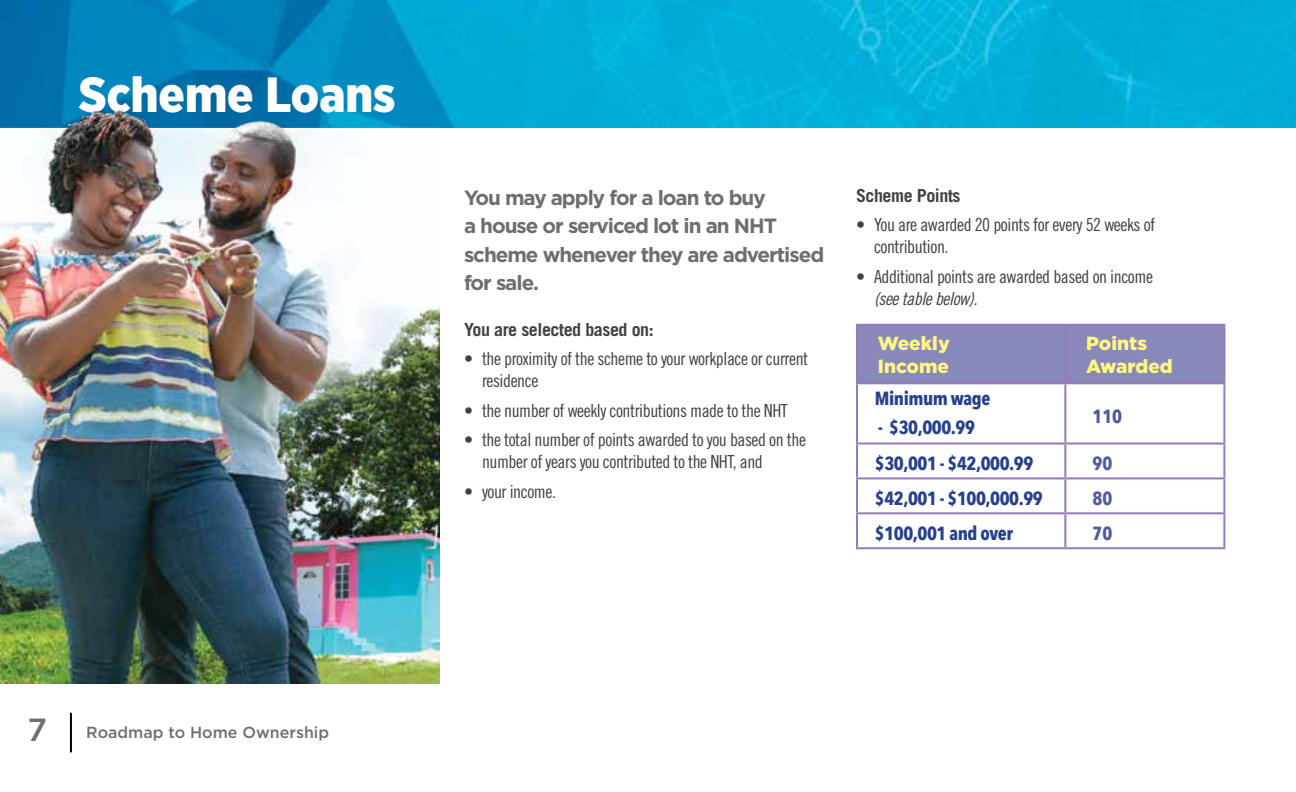
<style>
.page{position:relative;width:1296px;height:792px;background:#fff}
.page>*{position:absolute;margin:0;border:0;box-sizing:border-box;transform-origin:0 0}
.t1{font:900 49.4px "Gotham Narrow";color:#fff}
.t2{font:500 32px "Gotham";color:#6d6e71}
.t3{font:700 20.6px/28.4px "Gotham";letter-spacing:-.05em;color:#6d6e71}
.t4{font:700 19px "Avenir Next Condensed";letter-spacing:-.025em;color:#25408f}
.t5{font:900 19px/22.8px "Gotham";color:#fff685}
.t6{font:700 19px "Avenir Next Condensed";color:#4f5b9e}
.t7{font:18px/22.2px "Trade Gothic LT Std Cn 18";letter-spacing:-.025em;color:#414042}
.t8{font:700 18px "Trade Gothic LT Std";letter-spacing:-.025em;color:#414042}
.t9{font:18px "Trade Gothic LT Std Cn 18 Obl";letter-spacing:-.025em;color:#414042}
.t10{font:500 16px "Gotham";color:#6d6e71}
</style>
<div class="page">
<hr style="left:70px;top:713px;width:2px;height:39px;background:#000">
<img style="left:0;top:0;width:1296px;height:128px">
<div style="left:858px;top:326px;width:365px;height:56px;background:#8889ba"></div>
<hr style="left:1065px;top:324px;width:160px;height:2px;background:#9a78b6">
<hr style="left:1064px;top:326px;width:2px;height:56px;background:#9a78b6">
<hr style="left:1223px;top:326px;width:2px;height:56px;background:#9a78b6">
<hr style="left:1065px;top:382px;width:160px;height:2px;background:#9a78b6">
<hr style="left:856px;top:382px;width:209px;height:2px;background:#9a78b6">
<hr style="left:856px;top:384px;width:2px;height:59px;background:#9a78b6">
<hr style="left:1064px;top:384px;width:2px;height:59px;background:#9a78b6">
<hr style="left:1223px;top:384px;width:2px;height:59px;background:#9a78b6">
<hr style="left:856px;top:443px;width:209px;height:2px;background:#9a78b6">
<hr style="left:856px;top:445px;width:2px;height:32px;background:#9a78b6">
<hr style="left:1065px;top:443px;width:160px;height:2px;background:#9a78b6">
<hr style="left:1064px;top:445px;width:2px;height:32px;background:#9a78b6">
<hr style="left:1223px;top:445px;width:2px;height:32px;background:#9a78b6">
<hr style="left:856px;top:477px;width:209px;height:2px;background:#9a78b6">
<hr style="left:856px;top:479px;width:2px;height:33px;background:#9a78b6">
<hr style="left:1065px;top:477px;width:160px;height:2px;background:#9a78b6">
<hr style="left:1064px;top:479px;width:2px;height:33px;background:#9a78b6">
<hr style="left:1223px;top:479px;width:2px;height:33px;background:#9a78b6">
<hr style="left:856px;top:512px;width:209px;height:2px;background:#9a78b6">
<hr style="left:856px;top:514px;width:2px;height:33px;background:#9a78b6">
<hr style="left:1065px;top:512px;width:160px;height:2px;background:#9a78b6">
<hr style="left:1064px;top:514px;width:2px;height:33px;background:#9a78b6">
<hr style="left:1223px;top:514px;width:2px;height:33px;background:#9a78b6">
<hr style="left:856px;top:547px;width:209px;height:2px;background:#9a78b6">
<hr style="left:1065px;top:547px;width:160px;height:2px;background:#9a78b6">
<hr style="left:856px;top:324px;width:209px;height:2px;background:#9a78b6">
<hr style="left:856px;top:326px;width:2px;height:56px;background:#9a78b6">
<img style="left:0;top:22px;width:440px;height:662px">
<h1 class="t1" style="left:79px;top:62px;width:318px">Scheme Loans</h1>
<p class="t3" style="left:464px;top:183px;width:362px">You may apply for a loan to buy<br>a house or serviced lot in an NHT scheme whenever they are advertised for sale.</p>
<p class="t8" style="left:856px;top:184px;width:106px">Scheme Points</p>
<p class="t7" style="left:874px;top:213px;width:283px;text-indent:-18px">• You are awarded 20 points for every 52 weeks of contribution.</p>
<p class="t7" style="left:856px;top:265px;width:299px">• Additional points are awarded based on income</p>
<p class="t9" style="left:874px;top:288px;width:105px">(see table below).</p>
<p class="t5" style="left:878px;top:332px;width:74px">Weekly<br>Income</p>
<p class="t5" style="left:1086px;top:332px;width:88px">Points<br>Awarded</p>
<p class="t4" style="left:875px;top:387px;width:117px">Minimum wage</p>
<p class="t4" style="left:878px;top:415px;width:98px">- $30,000.99</p>
<p class="t8" style="left:464px;top:318px;width:191px">You are selected based on:</p>
<p class="t7" style="left:482px;top:347px;width:328px;text-indent:-18px">• the proximity of the scheme to your workplace or current residence</p>
<p class="t7" style="left:464px;top:399px;width:325px">• the number of weekly contributions made to the NHT</p>
<p class="t7" style="left:482px;top:428px;width:326px;text-indent:-18px">• the total number of points awarded to you based on the number of years you contributed to the NHT, and</p>
<p class="t7" style="left:464px;top:480px;width:94px">• your income.</p>
<p class="t6" style="left:1092px;top:405px;width:31px">110</p>
<p class="t4" style="left:875px;top:452px;width:160px">$30,001 - $42,000.99</p>
<p class="t6" style="left:1092px;top:452px;width:21px">90</p>
<p class="t4" style="left:875px;top:487px;width:169px">$42,001 - $100,000.99</p>
<p class="t6" style="left:1092px;top:487px;width:21px">80</p>
<p class="t4" style="left:875px;top:522px;width:139px">$100,001 and over</p>
<p class="t6" style="left:1092px;top:522px;width:21px">70</p>
<h2 class="t2" style="left:27px;top:709px;width:21px">7</h2>
<p class="t10" style="left:86px;top:722px;width:244px">Roadmap to Home Ownership</p>
</div>
